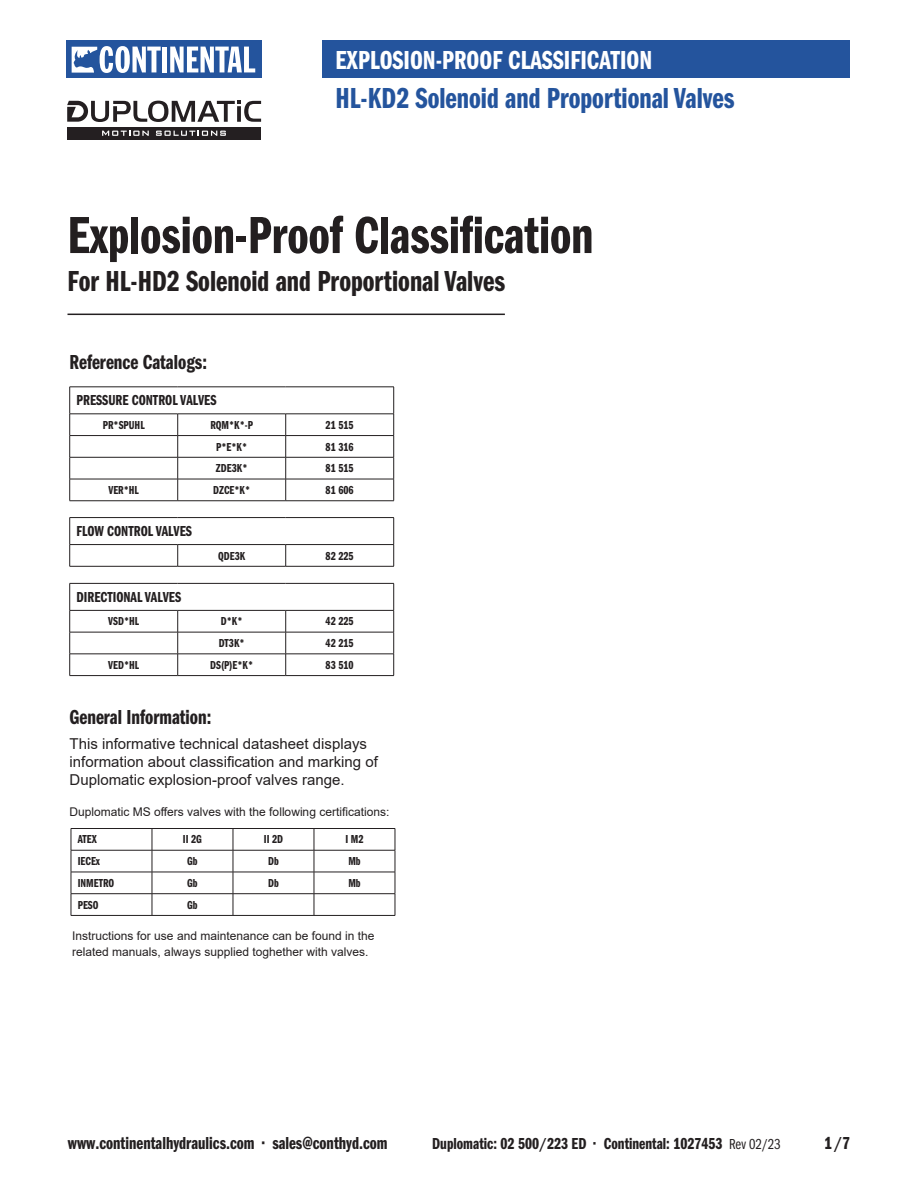
<style>
.page{position:relative;width:918px;height:1188px;background:#fff}
.page>*{position:absolute;margin:0;border:0;box-sizing:border-box;transform-origin:0 0}
.CH_16_Body_Head{font:54px "ITC Franklin Gothic Std Dm Cp";color:#231f20}
.CH_16_Body_Head-2{font:30px "ITC Franklin Gothic Std Dm Cp";color:#231f20}
.t1{font:30px "ITC Franklin Gothic Std Dm Cp";color:#24549d}
.t2{font:27px "ITC Franklin Gothic Std Dm Cp";color:#fff}
.CH_16_Body_Head-3{font:21px "ITC Franklin Gothic Std Dm Cp";color:#231f20}
.t3{font:18px "ITC Franklin Gothic Std Dm Cp";color:#231f20}
.t4{font:16.5px "ITC Franklin Gothic Std Dm Cp";color:#231f20}
.t5{font:15px/18px "Arial";color:#231f20}
.t6{font:15px "ITC Franklin Gothic Std Dm Cp";color:#231f20}
.t7{font:12px "ITC Franklin Gothic Std Dm Cp";color:#231f20}
.t8{font:12px/16.5px "Arial";color:#231f20}
.s1{font-family:"ITC Franklin Gothic Std Bk Cp";font-size:15px}
</style>
<div class="page">
<div style="left:322px;top:40px;width:528px;height:38px;background:#24549d"></div>
<div style="left:66px;top:41px;width:195px;height:37px;background:#24549d"></div>
<div style="left:162px;top:47px;width:5px;height:25px;background:#fff"></div>
<svg style="left:170px;top:47px;width:85px;height:25px"></svg>
<svg style="left:72px;top:46px;width:89px;height:27px"></svg>
<div style="left:67px;top:127px;width:194px;height:13px;background:#241f21"></div>
<svg style="left:67px;top:101px;width:194px;height:21px"></svg>
<svg style="left:102px;top:131px;width:47px;height:5px"></svg>
<svg style="left:156px;top:131px;width:70px;height:5px"></svg>
<hr style="left:68px;top:314px;width:437px;height:1px;background:#231f20">
<svg style="left:69px;top:387px;width:325px;height:114px"></svg>
<hr style="left:286px;top:479px;width:108px;height:1px;background:#231f20">
<hr style="left:70px;top:501px;width:108px;height:1px;background:#231f20">
<hr style="left:178px;top:501px;width:108px;height:1px;background:#231f20">
<hr style="left:286px;top:501px;width:108px;height:1px;background:#231f20">
<svg style="left:69px;top:583px;width:325px;height:93px"></svg>
<hr style="left:286px;top:654px;width:108px;height:1px;background:#231f20">
<hr style="left:70px;top:675px;width:108px;height:1px;background:#231f20">
<hr style="left:178px;top:675px;width:108px;height:1px;background:#231f20">
<hr style="left:286px;top:675px;width:108px;height:1px;background:#231f20">
<hr style="left:71px;top:828px;width:81px;height:1px;background:#231f20">
<hr style="left:152px;top:828px;width:81px;height:1px;background:#231f20">
<hr style="left:233px;top:828px;width:81px;height:1px;background:#231f20">
<hr style="left:314px;top:828px;width:81px;height:1px;background:#231f20">
<hr style="left:71px;top:850px;width:81px;height:1px;background:#231f20">
<hr style="left:71px;top:872px;width:81px;height:1px;background:#231f20">
<hr style="left:71px;top:893px;width:81px;height:1px;background:#231f20">
<svg style="left:71px;top:829px;width:1px;height:86px"></svg>
<svg style="left:152px;top:829px;width:244px;height:86px"></svg>
<hr style="left:233px;top:893px;width:81px;height:1px;background:#231f20">
<hr style="left:314px;top:893px;width:81px;height:1px;background:#231f20">
<hr style="left:71px;top:915px;width:81px;height:1px;background:#231f20">
<hr style="left:152px;top:915px;width:81px;height:1px;background:#231f20">
<hr style="left:233px;top:915px;width:81px;height:1px;background:#231f20">
<hr style="left:314px;top:915px;width:81px;height:1px;background:#231f20">
<hr style="left:70px;top:517px;width:108px;height:1px;background:#231f20">
<hr style="left:178px;top:517px;width:108px;height:1px;background:#231f20">
<hr style="left:286px;top:517px;width:108px;height:1px;background:#231f20">
<svg style="left:69px;top:518px;width:325px;height:48px"></svg>
<hr style="left:286px;top:544px;width:108px;height:1px;background:#231f20">
<hr style="left:70px;top:566px;width:108px;height:1px;background:#231f20">
<hr style="left:178px;top:566px;width:108px;height:1px;background:#231f20">
<hr style="left:286px;top:566px;width:108px;height:1px;background:#231f20">
<h3 class="t2" style="left:336px;top:45px;width:318px">EXPLOSION-PROOF CLASSIFICATION</h3>
<h2 class="t1" style="left:336px;top:81px;width:401px">HL-KD2 Solenoid and Proportional Valves</h2>
<p class="CH_16_Body_Head" style="left:68px;top:205px;width:527px">Explosion-Proof Classification</p>
<p class="CH_16_Body_Head-2" style="left:68px;top:265px;width:439px">For HL-HD2 Solenoid and Proportional Valves</p>
<p class="CH_16_Body_Head-3" style="left:70px;top:350px;width:139px">Reference Catalogs:</p>
<p class="t6" style="left:76px;top:392px;width:142px">PRESSURE CONTROL VALVES</p>
<p class="t7" style="left:103px;top:418px;width:43px">PR*SPUHL</p>
<p class="t7" style="left:210px;top:418px;width:44px">RQM*K*-P</p>
<p class="t7" style="left:326px;top:418px;width:30px">21 515</p>
<p class="t7" style="left:216px;top:440px;width:33px">P*E*K*</p>
<p class="t7" style="left:326px;top:440px;width:30px">81 316</p>
<p class="t7" style="left:216px;top:462px;width:33px">ZDE3K*</p>
<p class="t7" style="left:326px;top:462px;width:30px">81 515</p>
<p class="t7" style="left:108px;top:483px;width:32px">VER*HL</p>
<p class="t7" style="left:213px;top:483px;width:39px">DZCE*K*</p>
<p class="t7" style="left:326px;top:483px;width:30px">81 606</p>
<p class="t6" style="left:76px;top:523px;width:117px">FLOW CONTROL VALVES</p>
<p class="t7" style="left:218px;top:549px;width:29px">QDE3K</p>
<p class="t7" style="left:326px;top:549px;width:30px">82 225</p>
<p class="t6" style="left:76px;top:589px;width:106px">DIRECTIONAL VALVES</p>
<p class="t7" style="left:108px;top:615px;width:32px">VSD*HL</p>
<p class="t7" style="left:221px;top:615px;width:23px">D*K*</p>
<p class="t7" style="left:326px;top:615px;width:30px">42 225</p>
<p class="t7" style="left:219px;top:637px;width:27px">DT3K*</p>
<p class="t7" style="left:326px;top:637px;width:30px">42 215</p>
<p class="t7" style="left:108px;top:658px;width:32px">VED*HL</p>
<p class="t7" style="left:210px;top:658px;width:44px">DS(P)E*K*</p>
<p class="t7" style="left:326px;top:658px;width:30px">83 510</p>
<p class="CH_16_Body_Head-3" style="left:70px;top:706px;width:143px">General Information:</p>
<p class="t5" style="left:70px;top:734px;width:310px">This informative technical datasheet displays information about classification and marking of<br>Duplomatic explosion-proof valves range.</p>
<p class="t8" style="left:70px;top:804px;width:321px">Duplomatic MS offers valves with the following certifications:</p>
<p class="t7" style="left:78px;top:833px;width:21px">ATEX</p>
<p class="t7" style="left:183px;top:833px;width:21px">II 2G</p>
<p class="t7" style="left:264px;top:833px;width:21px">II 2D</p>
<p class="t7" style="left:345px;top:833px;width:20px">I M2</p>
<p class="t7" style="left:78px;top:855px;width:24px">IECEx</p>
<p class="t7" style="left:187px;top:855px;width:12px">Gb</p>
<p class="t7" style="left:268px;top:855px;width:12px">Db</p>
<p class="t7" style="left:348px;top:855px;width:14px">Mb</p>
<p class="t7" style="left:78px;top:876px;width:38px">INMETRO</p>
<p class="t7" style="left:187px;top:876px;width:12px">Gb</p>
<p class="t7" style="left:268px;top:876px;width:12px">Db</p>
<p class="t7" style="left:348px;top:876px;width:14px">Mb</p>
<p class="t7" style="left:78px;top:898px;width:22px">PESO</p>
<p class="t7" style="left:187px;top:898px;width:12px">Gb</p>
<p class="t8" style="left:72px;top:927px;width:304px">Instructions for use and maintenance can be found in the related manuals, always supplied toghether with valves.</p>
<h3 class="t3" style="left:68px;top:1133px;width:321px">www.continentalhydraulics.com • sales@conthyd.com</h3>
<h3 class="t3" style="left:825px;top:1133px;width:27px">1/7</h3>
<h3 class="t4" style="left:432px;top:1135px;width:350px">Duplomatic: 02 500/223 ED • Continental: 1027453 <span class="s1">Rev 02/23</span></h3>
</div>
